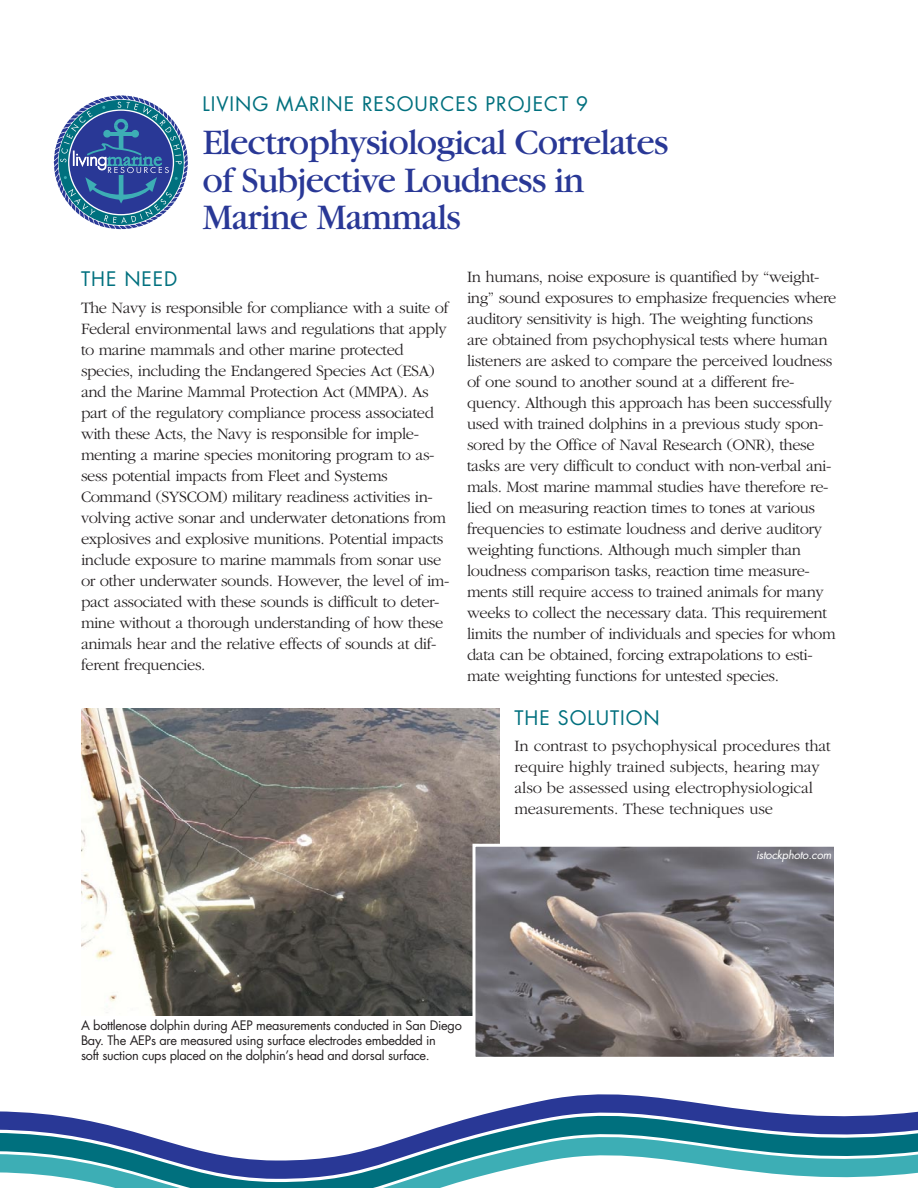
<style>
.page{position:relative;width:918px;height:1188px;background:#fff}
.page>*{position:absolute;margin:0;border:0;box-sizing:border-box;transform-origin:0 0}
.t1{font:37.5px/37.5px "Garamond";letter-spacing:-.025em;color:#293896}
.t2{font:19.5px "Futura";letter-spacing:.05em;color:#00707e}
.t3{font:300 16.5px/21px "Garamond";letter-spacing:-.025em;color:#231f20}
.t4{font:12.75px/15px "Futura";letter-spacing:-.02em;color:#231f20}
.t5{font:italic 11.25px "Futura";color:#fff}
</style>
<div class="page">
<svg style="left:552px;top:1094px;width:116px;height:5px"></svg>
<svg style="left:0;top:1099px;width:918px;height:21px"></svg>
<svg style="left:0;top:1120px;width:918px;height:67px"></svg>
<svg style="left:54px;top:95px;width:134px;height:134px"></svg>
<img style="left:81px;top:709px;width:419px;height:306px">
<img style="left:476px;top:848px;width:357px;height:208px">
<div style="left:472px;top:844px;width:365px;height:216px;border:3px solid #fff"></div>
<p class="t2" style="left:202px;top:94px;width:387px">LIVING MARINE RESOURCES PROJECT 9</p>
<h1 class="t1" style="left:202px;top:127px;width:468px">Electrophysiological Correlates of Subjective Loudness in<br>Marine Mammals</h1>
<p class="t2" style="left:81px;top:270px;width:98px">THE NEED</p>
<p class="t3" style="left:81px;top:298px;width:370px">The Navy is responsible for compliance with a suite of Federal environmental laws and regulations that apply to marine mammals and other marine protected species, including the Endangered Species Act (ESA) and the Marine Mammal Protection Act (MMPA). As part of the regulatory compliance process associated with these Acts, the Navy is responsible for imple&shy;menting a marine species monitoring program to as&shy;sess potential impacts from Fleet and Systems Command (SYSCOM) military readiness activities in&shy;volving active sonar and underwater detonations from explosives and explosive munitions. Potential impacts include exposure to marine mammals from sonar use or other underwater sounds. However, the level of im&shy;pact associated with these sounds is difficult to deter&shy;mine without a thorough understanding of how these animals hear and the relative effects of sounds at dif&shy;ferent frequencies.</p>
<p class="t3" style="left:467px;top:267px;width:371px">In humans, noise exposure is quantified by “weight&shy;ing” sound exposures to emphasize frequencies where auditory sensitivity is high. The weighting functions are obtained from psychophysical tests where human listeners are asked to compare the perceived loudness of one sound to another sound at a different fre&shy;quency. Although this approach has been successfully used with trained dolphins in a previous study spon&shy;sored by the Office of Naval Research (ONR), these tasks are very difficult to conduct with non-verbal ani&shy;mals. Most marine mammal studies have therefore re&shy;lied on measuring reaction times to tones at various frequencies to estimate loudness and derive auditory weighting functions. Although much simpler than loudness comparison tasks, reaction time measure&shy;ments still require access to trained animals for many weeks to collect the necessary data. This requirement limits the number of individuals and species for whom data can be obtained, forcing extrapolations to esti&shy;mate weighting functions for untested species.</p>
<p class="t2" style="left:515px;top:709px;width:147px">THE SOLUTION</p>
<p class="t3" style="left:515px;top:737px;width:318px">In contrast to psychophysical procedures that require highly trained subjects, hearing may also be assessed using electrophysiological measurements. These techniques use</p>
<p class="t5" style="left:756px;top:850px;width:79px">istockphoto.com</p>
<p class="t4" style="left:81px;top:1019px;width:382px">A bottlenose dolphin during AEP measurements conducted in San Diego<br>Bay. The AEPs are measured using surface electrodes embedded in<br>soft suction cups placed on the dolphin’s head and dorsal surface.</p>
</div>
